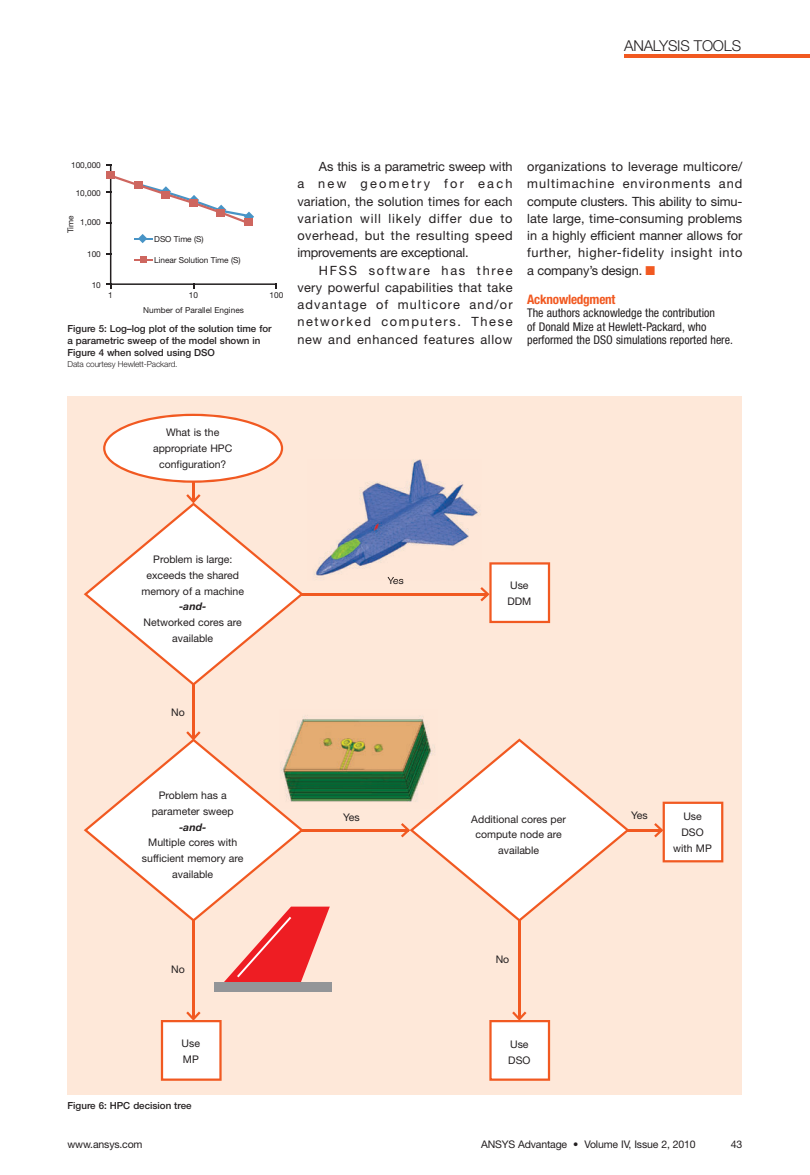
<style>
.page{position:relative;width:810px;height:1175px;background:#fff}
.page>*{position:absolute;margin:0;border:0;box-sizing:border-box;transform-origin:0 0}
.t1{font:300 15px "Helvetica Neue LT Pro";letter-spacing:-.015em;color:#231f20}
.t2{font:700 condensed 13.2px "Helvetica Neue LT Pro";letter-spacing:-.015em;color:#f15921}
.t3{font:12.75px/17.2px "Helvetica Neue LT Pro";letter-spacing:.05em;color:#231f20;text-align:justify}
.t4{font:condensed 12px/13.5px "Helvetica Neue LT Pro";color:#231f20}
.t5{font:10.5px/15.8px "Helvetica Neue LT Pro";color:#231f20;text-align:center}
.t6{font:italic 700 10.5px "Helvetica Neue LT Pro";color:#231f20}
.t7{font:500 9.75px/12px "Helvetica Neue LT Pro";color:#231f20}
.t8{font:8.25px "Helvetica Neue LT Pro";color:#231f20}
.t9{font:300 8.25px "Helvetica Neue LT Pro";letter-spacing:-.015em;color:#231f20}
.s1{color:#f15921}
</style>
<div class="page">
<div style="left:68px;top:396px;width:674px;height:698px;background:#fee8d9"></div>
<svg style="left:106px;top:164px;width:171px;height:125px"></svg>
<svg style="left:103px;top:414px;width:180px;height:69px"></svg>
<svg style="left:84px;top:503px;width:220px;height:182px"></svg>
<svg style="left:84px;top:740px;width:220px;height:181px;fill:#fff"></svg>
<svg style="left:410px;top:738px;width:220px;height:183px"></svg>
<div style="left:214px;top:982px;width:118px;height:10px;background:#939598"></div>
<svg style="left:221px;top:906px;width:109px;height:76px"></svg>
<hr style="left:192px;top:481px;width:3px;height:21px;background:#f15921">
<svg style="left:186px;top:494px;width:15px;height:9px"></svg>
<hr style="left:192px;top:684px;width:3px;height:55px;background:#f15921">
<svg style="left:186px;top:731px;width:15px;height:9px"></svg>
<hr style="left:192px;top:920px;width:3px;height:99px;background:#f15921">
<svg style="left:161px;top:1011px;width:61px;height:69px;background:#fde7de"></svg>
<hr style="left:518px;top:920px;width:2px;height:99px;background:#f15921">
<svg style="left:489px;top:1011px;width:61px;height:69px;background:#fde7de"></svg>
<hr style="left:301px;top:593px;width:187px;height:2px;background:#f15921">
<svg style="left:480px;top:562px;width:70px;height:61px;background:#fce5dc"></svg>
<hr style="left:301px;top:829px;width:108px;height:2px;background:#f15921">
<svg style="left:401px;top:823px;width:9px;height:14px"></svg>
<hr style="left:627px;top:829px;width:35px;height:2px;background:#f15921">
<svg style="left:654px;top:801px;width:69px;height:61px;background:#fde7de"></svg>
<img style="left:280px;top:715px;width:158px;height:93px">
<img style="left:314px;top:459px;width:167px;height:121px">
<svg style="left:387px;top:577px;width:17px;height:3px"></svg>
<hr style="left:624px;top:55px;width:186px;height:3px;background:#f15921">
<p class="t1" style="left:624px;top:37px;width:118px">analysis tools</p>
<p class="t8" style="left:71px;top:160px;width:31px">100,000</p>
<p class="t8" style="left:76px;top:188px;width:27px">10,000</p>
<p class="t8" style="left:80px;top:217px;width:22px">1,000</p>
<p class="t8" style="left:87px;top:248px;width:15px">100</p>
<p class="t8" style="left:92px;top:280px;width:11px">10</p>
<p class="t8" style="left:65px;top:233px;width:20px;rotate:-90deg">Time</p>
<p class="t8" style="left:154px;top:233px;width:51px">DSO Time (S)</p>
<p class="t8" style="left:154px;top:255px;width:88px">Linear Solution Time (S)</p>
<p class="t8" style="left:108px;top:290px;width:6px">1</p>
<p class="t8" style="left:189px;top:290px;width:11px">10</p>
<p class="t8" style="left:269px;top:290px;width:15px">100</p>
<p class="t8" style="left:143px;top:304px;width:102px">Number of Parallel Engines</p>
<p class="t7" style="left:68px;top:322px;width:206px">Figure 5: Log–log plot of the solution time for a parametric sweep of the model shown in<br>Figure 4 when solved using DSO</p>
<p class="t9" style="left:68px;top:358px;width:112px">data courtesy Hewlett-packard.</p>
<p class="t3" style="left:297px;top:158px;width:217px;text-indent:22px">As this is a parametric sweep with a new geometry for each variation, the solution times for each variation will likely differ due to overhead, but the resulting speed improvements are exceptional.</p>
<p class="t3" style="left:297px;top:261px;width:217px;text-indent:22px">HFSS software has three very powerful capabilities that take advantage of multicore and/or networked computers. These new and enhanced features allow</p>
<p class="t3" style="left:527px;top:158px;width:217px">organizations to leverage multicore/ multimachine environments and compute clusters. This ability to simu&shy;late large, time-consuming problems in a highly efficient manner allows for further, higher-fidelity insight into a company’s design. <span class="s1">■</span></p>
<p class="t2" style="left:527px;top:291px;width:90px">Acknowledgment</p>
<p class="t4" style="left:527px;top:306px;width:207px">The authors acknowledge the contribution<br>of Donald Mize at Hewlett-Packard, who performed the DSO simulations reported here.</p>
<p class="t5" style="left:153px;top:424px;width:81px">What is the appropriate HPC configuration?</p>
<p class="t5" style="left:141px;top:551px;width:104px">Problem is large: exceeds the shared memory of a machine</p>
<p class="t6" style="left:179px;top:600px;width:29px">-and-</p>
<p class="t5" style="left:144px;top:614px;width:100px">Networked cores are available</p>
<p class="t5" style="left:171px;top:704px;width:15px">no</p>
<p class="t5" style="left:152px;top:787px;width:83px">Problem has a parameter sweep</p>
<p class="t6" style="left:179px;top:820px;width:29px">-and-</p>
<p class="t5" style="left:142px;top:834px;width:103px">Multiple cores with sufficient memory are available</p>
<p class="t5" style="left:171px;top:961px;width:15px">no</p>
<p class="t5" style="left:387px;top:572px;width:18px">yes</p>
<p class="t5" style="left:507px;top:577px;width:25px;text-align:left">use<br>DDM</p>
<p class="t5" style="left:343px;top:809px;width:18px">yes</p>
<p class="t5" style="left:471px;top:810px;width:96px">Additional cores per compute node are available</p>
<p class="t5" style="left:496px;top:950px;width:15px">no</p>
<p class="t5" style="left:631px;top:807px;width:18px">yes</p>
<p class="t5" style="left:673px;top:808px;width:40px">use<br>DSO with MP</p>
<p class="t5" style="left:182px;top:1035px;width:20px;text-align:left">use<br>MP</p>
<p class="t5" style="left:508px;top:1036px;width:24px;text-align:left">use<br>DSO</p>
<p class="t7" style="left:68px;top:1099px;width:126px">Figure 6: HPC decision tree</p>
<p class="t5" style="left:68px;top:1136px;width:77px">www.ansys.com</p>
<p class="t5" style="left:481px;top:1136px;width:216px">ANSYS Advantage • Volume IV, Issue 2, 2010</p>
<p class="t5" style="left:731px;top:1136px;width:13px">43</p>
</div>
